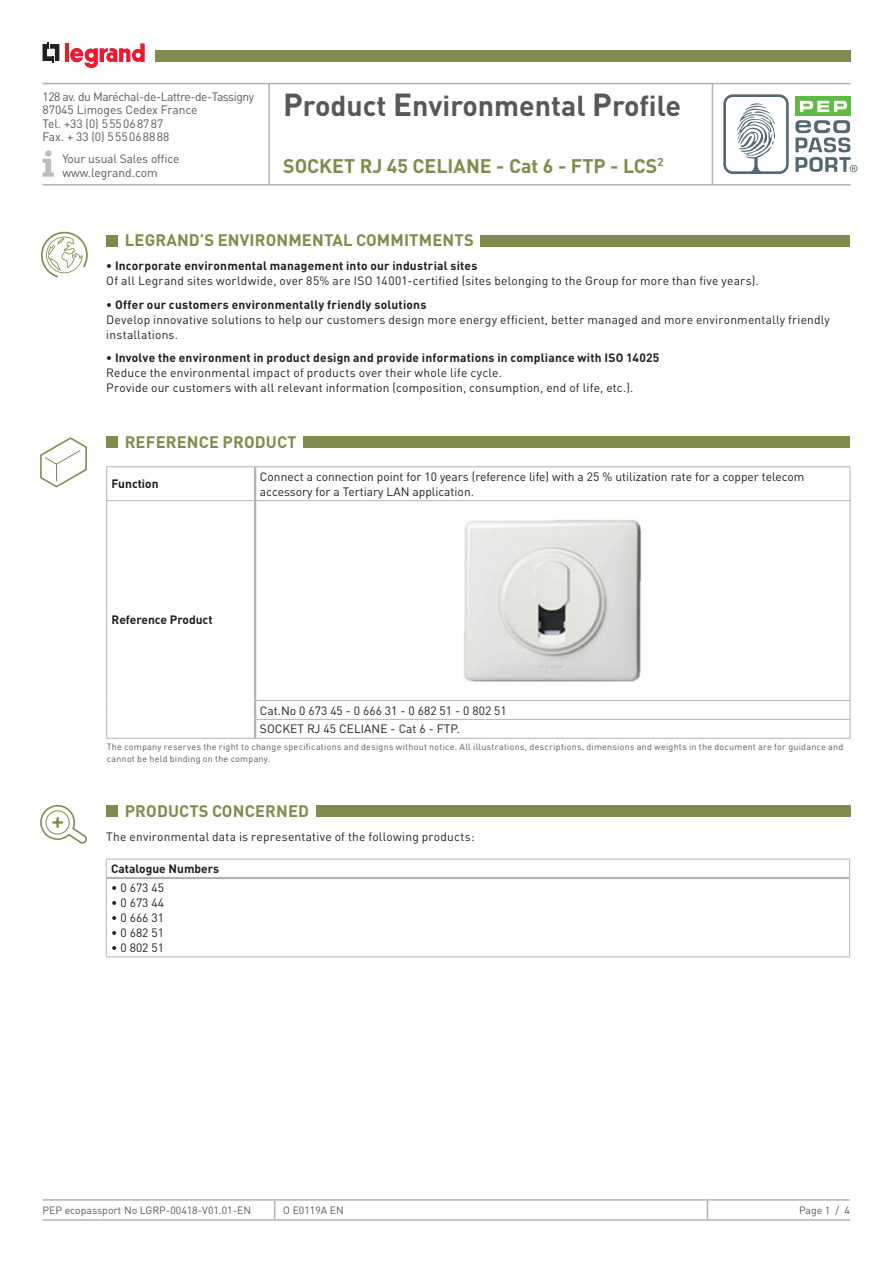
<style>
.page{position:relative;width:893px;height:1263px;background:#fff}
.page>*{position:absolute;margin:0;border:0;box-sizing:border-box;transform-origin:0 0}
.t1{font:700 28.5px "DIN Pro";color:#57585a}
.t2{font:700 19.5px "DIN Pro";color:#7f8c4e}
.t3{font:700 16.5px "DIN Pro";letter-spacing:.01em;color:#7f8c4e}
.t4{font:12px/15px "DIN Pro";letter-spacing:.015em;color:#231f20}
.t5{font:700 12px "DIN Pro";letter-spacing:.015em;color:#231f20}
.t6{font:12px/13.5px "DIN Pro";letter-spacing:-.01em;color:#57585a}
.t7{font:10.5px "DIN Pro";color:#57585a}
.t8{font:9px/12px "DIN Pro";letter-spacing:.025em;color:#57585a}
.s1{font-size:31.5px}
</style>
<div class="page">
<hr style="left:43px;top:1199px;width:232px;height:2px;background:#b2b3b7">
<hr style="left:275px;top:1199px;width:432px;height:2px;background:#b2b3b7">
<svg style="left:274px;top:1201px;width:1px;height:18px"></svg>
<hr style="left:707px;top:1199px;width:143px;height:2px;background:#b2b3b7">
<svg style="left:707px;top:1201px;width:1px;height:18px"></svg>
<hr style="left:43px;top:1219px;width:232px;height:2px;background:#b2b3b7">
<hr style="left:275px;top:1219px;width:432px;height:2px;background:#b2b3b7">
<hr style="left:707px;top:1219px;width:143px;height:2px;background:#b2b3b7">
<div style="left:795px;top:97px;width:56px;height:19px;background:#60bb46"></div>
<svg style="left:800px;top:101px;width:47px;height:11px"></svg>
<svg style="left:723px;top:94px;width:66px;height:80px"></svg>
<svg style="left:795px;top:120px;width:62px;height:52px"></svg>
<svg style="left:43px;top:43px;width:16px;height:20px"></svg>
<hr style="left:65px;top:44px;width:4px;height:18px;background:#ee1d23">
<svg style="left:70px;top:44px;width:75px;height:24px"></svg>
<hr style="left:43px;top:83px;width:807px;height:1px;background:#b2b3b7">
<hr style="left:43px;top:184px;width:807px;height:2px;background:#b2b3b7">
<hr style="left:268px;top:84px;width:2px;height:100px;background:#b2b3b7">
<hr style="left:712px;top:84px;width:1px;height:100px;background:#b2b3b7">
<div style="left:155px;top:50px;width:695px;height:12px;background:#7f8c4e"></div>
<svg style="left:43px;top:150px;width:11px;height:27px"></svg>
<div style="left:106px;top:235px;width:12px;height:11px;background:#7f8c4e"></div>
<div style="left:480px;top:235px;width:370px;height:11px;background:#7f8c4e"></div>
<svg style="left:41px;top:232px;width:47px;height:45px"></svg>
<div style="left:106px;top:805px;width:12px;height:12px;background:#7f8c4e"></div>
<div style="left:316px;top:805px;width:534px;height:12px;background:#7f8c4e"></div>
<div style="left:106px;top:436px;width:12px;height:12px;background:#7f8c4e"></div>
<div style="left:303px;top:436px;width:547px;height:12px;background:#7f8c4e"></div>
<hr style="left:106px;top:466px;width:149px;height:1px;background:#b2b3b7">
<hr style="left:106px;top:467px;width:1px;height:33px;background:#b2b3b7">
<hr style="left:106px;top:500px;width:148px;height:1px;background:#b2b3b7">
<hr style="left:106px;top:501px;width:1px;height:199px;background:#b2b3b7">
<svg style="left:106px;top:700px;width:1px;height:38px"></svg>
<hr style="left:106px;top:738px;width:149px;height:1px;background:#b2b3b7">
<hr style="left:255px;top:738px;width:595px;height:1px;background:#b2b3b7">
<hr style="left:255px;top:466px;width:595px;height:1px;background:#b2b3b7">
<hr style="left:850px;top:467px;width:1px;height:33px;background:#b2b3b7">
<hr style="left:256px;top:500px;width:594px;height:1px;background:#b2b3b7">
<hr style="left:850px;top:501px;width:1px;height:199px;background:#b2b3b7">
<hr style="left:256px;top:700px;width:594px;height:1px;background:#b2b3b7">
<hr style="left:256px;top:719px;width:594px;height:1px;background:#b2b3b7">
<svg style="left:850px;top:701px;width:1px;height:37px"></svg>
<hr style="left:254px;top:467px;width:2px;height:34px;background:#b2b3b7">
<hr style="left:254px;top:501px;width:2px;height:199px;background:#b2b3b7">
<svg style="left:254px;top:700px;width:2px;height:38px"></svg>
<img style="left:463px;top:519px;width:178px;height:163px">
<hr style="left:106px;top:859px;width:744px;height:1px;background:#b2b3b7">
<svg style="left:849px;top:859px;width:1px;height:19px"></svg>
<hr style="left:849px;top:878px;width:1px;height:78px;background:#b2b3b7">
<hr style="left:106px;top:956px;width:744px;height:1px;background:#b2b3b7">
<hr style="left:107px;top:877px;width:742px;height:2px;background:#b2b3b7">
<svg style="left:106px;top:859px;width:1px;height:19px"></svg>
<hr style="left:106px;top:878px;width:1px;height:78px;background:#b2b3b7">
<svg style="left:40px;top:437px;width:47px;height:50px"></svg>
<svg style="left:40px;top:805px;width:47px;height:39px"></svg>
<p class="t6" style="left:43px;top:89px;width:213px">128 av. du Maréchal-de-Lattre-de-Tassigny<br>87045 Limoges Cedex France<br>Tel. +33 (0) 555068787<br>Fax. + 33 (0) 555068888</p>
<p class="t6" style="left:62px;top:152px;width:118px">Your usual Sales office www.legrand.com</p>
<h1 class="t1" style="left:283px;top:86px;width:399px"><span class="s1">P</span>roduct <span class="s1">E</span>nvironmental <span class="s1">P</span>rofile</h1>
<h2 class="t2" style="left:283px;top:152px;width:382px">SOCKET RJ 45 CELIANE - Cat 6 - FTP - LCS<sup>2</sup></h2>
<h3 class="t3" style="left:125px;top:229px;width:350px">LEGRAND’S ENVIRONMENTAL COMMITMENTS</h3>
<p class="t5" style="left:106px;top:257px;width:373px">• Incorporate environmental management into our industrial sites</p>
<p class="t4" style="left:106px;top:273px;width:654px">Of all Legrand sites worldwide, over 85% are ISO 14001-certified (sites belonging to the Group for more than five years).</p>
<p class="t5" style="left:106px;top:296px;width:322px">• Offer our customers environmentally friendly solutions</p>
<p class="t4" style="left:106px;top:311px;width:725px">Develop innovative solutions to help our customers design more energy efficient, better managed and more environmentally friendly installations.</p>
<p class="t5" style="left:106px;top:349px;width:555px">• Involve the environment in product design and provide informations in compliance with ISO 14025</p>
<p class="t4" style="left:106px;top:365px;width:529px">Reduce the environmental impact of products over their whole life cycle.<br>Provide our customers with all relevant information (composition, consumption, end of life, etc.).</p>
<h3 class="t3" style="left:125px;top:431px;width:173px">REFERENCE PRODUCT</h3>
<p class="t5" style="left:112px;top:476px;width:49px">Function</p>
<p class="t4" style="left:260px;top:468px;width:546px">Connect a connection point for 10 years (reference life) with a 25 % utilization rate for a copper telecom accessory for a Tertiary LAN application.</p>
<p class="t5" style="left:112px;top:611px;width:103px">Reference Product</p>
<p class="t4" style="left:260px;top:700px;width:248px;line-height:18.9px">Cat.No 0 673 45 - 0 666 31 - 0 682 51 - 0 802 51<br>SOCKET RJ 45 CELIANE - Cat 6 - FTP.</p>
<p class="t8" style="left:107px;top:740px;width:738px">The company reserves the right to change specifications and designs without notice. All illustrations, descriptions, dimensions and weights in the document are for guidance and cannot be held binding on the company.</p>
<h3 class="t3" style="left:125px;top:800px;width:186px">PRODUCTS CONCERNED</h3>
<p class="t4" style="left:106px;top:828px;width:370px">The environmental data is representative of the following products:</p>
<p class="t5" style="left:111px;top:861px;width:110px">Catalogue Numbers</p>
<p class="t4" style="left:111px;top:880px;width:54px">• 0 673 45</p>
<p class="t4" style="left:111px;top:895px;width:54px">• 0 673 44</p>
<p class="t4" style="left:111px;top:910px;width:54px">• 0 666 31</p>
<p class="t4" style="left:111px;top:925px;width:54px">• 0 682 51</p>
<p class="t4" style="left:111px;top:940px;width:54px">• 0 802 51</p>
<p class="t7" style="left:43px;top:1203px;width:210px">PEP ecopassport No LGRP-00418-V01.01-EN</p>
<p class="t7" style="left:283px;top:1203px;width:62px">O E0119A EN</p>
<p class="t7" style="left:799px;top:1203px;width:53px">Page 1 / 4</p>
</div>
